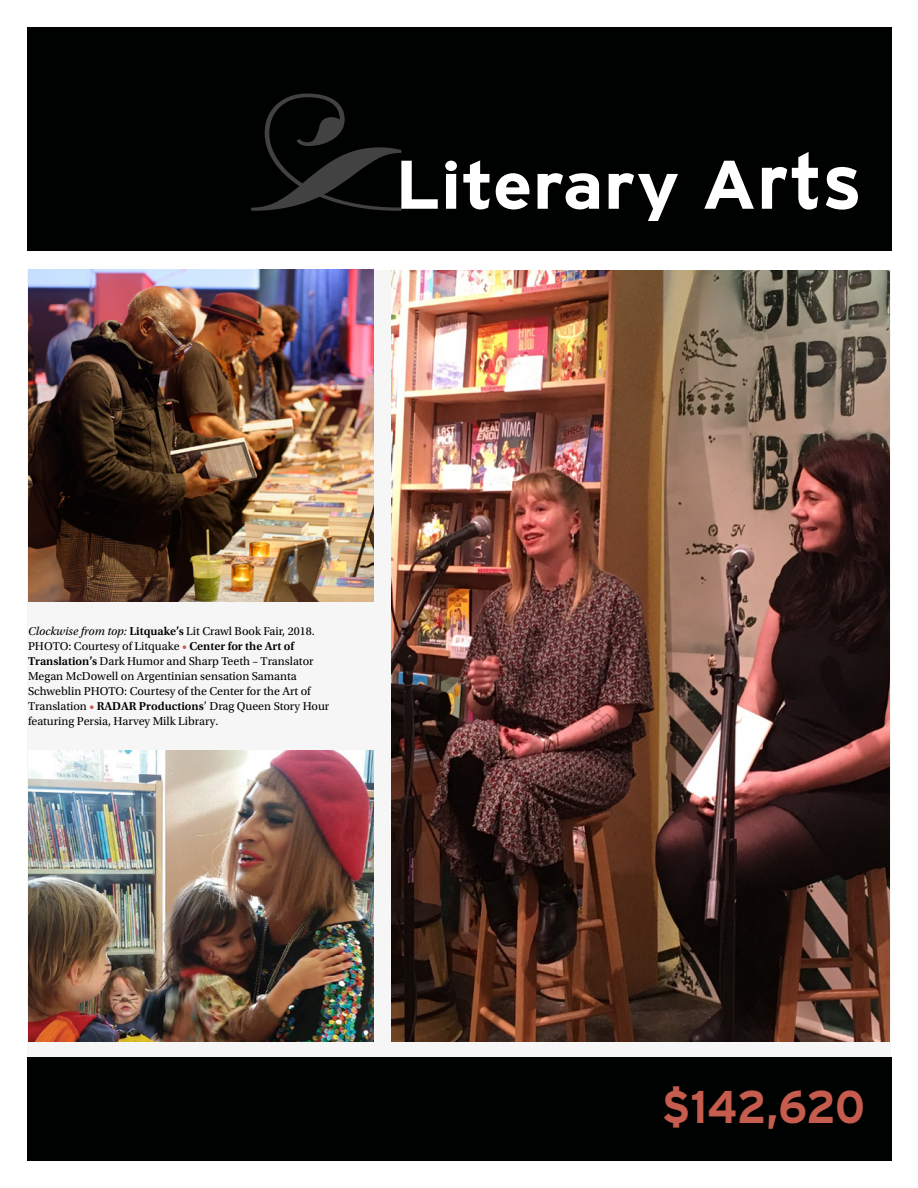
<style>
.page{position:relative;width:918px;height:1188px;background:#fff}
.page>*{position:absolute;margin:0;border:0;box-sizing:border-box;transform-origin:0 0}
.t1{font:700 66.3px "Interstate";color:#fff;scale:1.12 1}
.t2{font:700 45.9px "Interstate";letter-spacing:-.015em;color:#c55c4d;scale:.95 1}
.t3{font:12px/15px "Utopia Std";color:#000}
.s1{font-size:68.7px}
.s2{font-size:78px}
.s3{font-style:italic}
.s4{font-weight:600}
.s5{color:#c55c4d}
</style>
<div class="page">
<div style="left:27px;top:27px;width:864px;height:1134px;background:#f6f6f6"></div>
<img style="left:391px;top:270px;width:499px;height:771px">
<svg style="left:27px;top:53px;width:1px;height:42px"></svg>
<div style="left:28px;top:27px;width:864px;height:225px;background:#000101"></div>
<div style="left:28px;top:1058px;width:864px;height:103px;background:#000101"></div>
<svg style="left:251px;top:94px;width:151px;height:117px"></svg>
<div style="left:26px;top:252px;width:869px;height:18px;background:#fff"></div>
<img style="left:28px;top:270px;width:345px;height:331px">
<img style="left:28px;top:750px;width:345px;height:291px">
<h1 class="t1" style="left:395px;top:148px;width:419px"><span class="s1">L</span>iterary <span class="s1">A</span><span class="s2">rts</span></h1>
<p class="t3" style="left:28px;top:624px;width:303px"><span class="s3">Clockwise from top:</span> <span class="s4">Litquake’s</span> Lit Crawl Book Fair, 2018.<br>PHOTO: Courtesy of Litquake <span class="s5">•</span> <span class="s4">Center for the Art of Translation’s</span> Dark Humor and Sharp Teeth – Translator Megan McDowell on Argentinian sensation Samanta Schweblin PHOTO: Courtesy of the Center for the Art of Translation <span class="s5">•</span> <span class="s4">RADAR Productions</span>’ Drag Queen Story Hour featuring Persia, Harvey Milk Library.</p>
<h2 class="t2" style="left:662px;top:1082px;width:215px">$142,620</h2>
</div>
